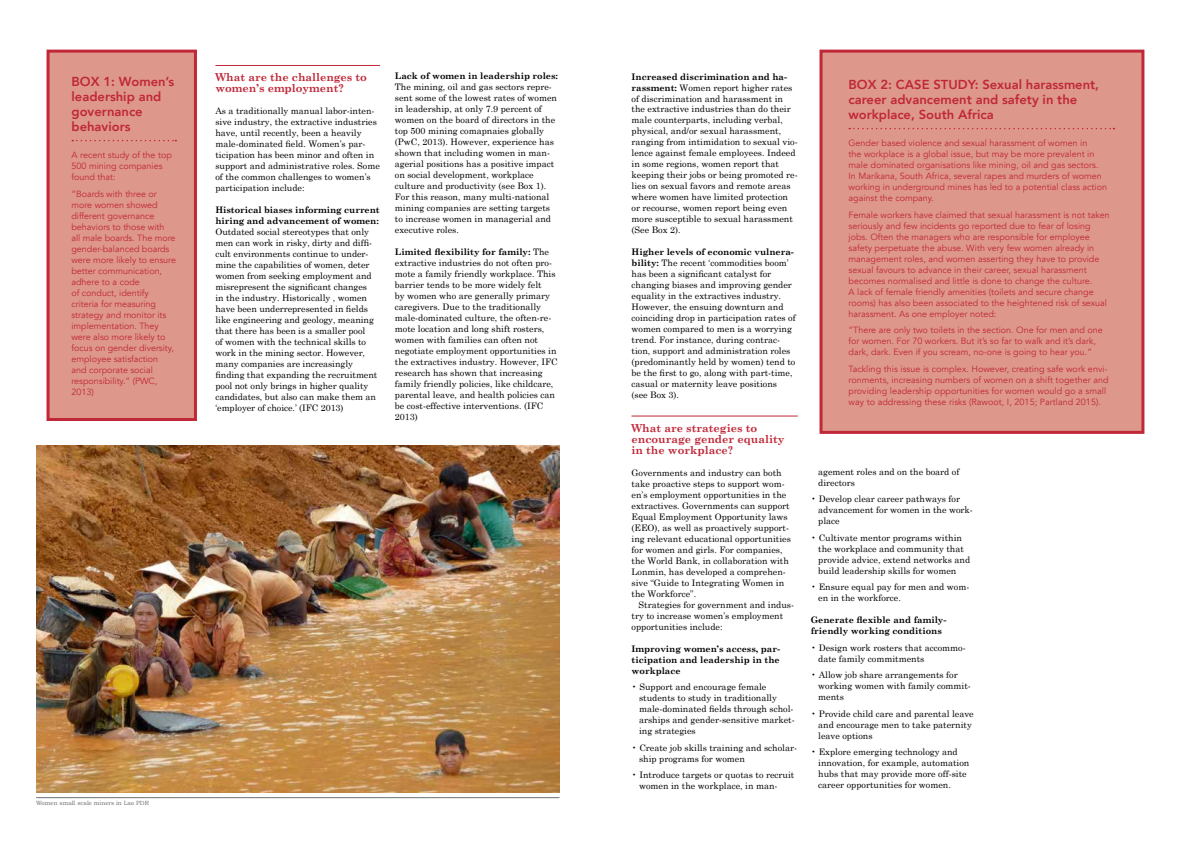
<style>
.page{position:relative;width:1191px;height:842px;background:#fff}
.page>*{position:absolute;margin:0;border:0;box-sizing:border-box;transform-origin:0 0}
.t1{font:800 13px/15px "Avenir";color:#c02737}
.t2{font:700 11px/11px "Century Schoolbook";color:#c02737}
.t3{font:9px/11px "Century Schoolbook";color:#000}
.t4{font:9px/11px "Avenir";color:#c02737}
.t5{font:700 9px/11px "Century Schoolbook";color:#000}
.t6{font:6px "Bookman Old Style";color:#6d6e71}
.s1{font-weight:700}
</style>
<div class="page">
<hr style="left:215px;top:65px;width:165px;height:1px;background:#c02737">
<hr style="left:631px;top:415px;width:166px;height:1px;background:#c02737">
<div style="left:47px;top:50px;width:150px;height:371px;background:#dd988b;border:3px solid #c02737"></div>
<svg style="left:72px;top:140px;width:104px;height:1px"></svg>
<img style="left:36px;top:445px;width:523px;height:347px">
<hr style="left:36px;top:797px;width:523px;height:1px;background:#6d6e71">
<div style="left:819px;top:50px;width:325px;height:384px;background:#dd988b;border:3px solid #c02737"></div>
<svg style="left:849px;top:128px;width:265px;height:1px"></svg>
<h1 class="t1" style="left:71px;top:74px;width:104px">BOX 1: Women’s leadership and governance behaviors</h1>
<p class="t4" style="left:71px;top:150px;width:102px">A recent study of the top<br>500 mining companies found that:</p>
<p class="t4" style="left:71px;top:188px;width:106px">“Boards with three or more women showed different governance behaviors to those with<br>all male boards. The more gender-balanced boards were more likely to ensure better communication, adhere to a code<br>of conduct, identify criteria for measuring strategy and monitor its implementation. They were also more likely to focus on gender diversity, employee satisfaction<br>and corporate social responsibility.” (PWC,<br>2013)</p>
<p class="t2" style="left:215px;top:71px;width:153px">What are the challenges to women’s employment?</p>
<p class="t3" style="left:215px;top:105px;width:166px">As a traditionally manual labor-inten&shy;sive industry, the extractive industries have, until recently, been a heavily male-dominated field. Women’s par&shy;ticipation has been minor and often in support and administrative roles. Some of the common challenges to women’s participation include:</p>
<p class="t5" style="left:215px;top:204px;width:166px">Historical biases informing current hiring and advancement of women:</p>
<p class="t3" style="left:215px;top:226px;width:163px">Outdated social stereotypes that only men can work in risky, dirty and diffi&shy;cult environments continue to under&shy;mine the capabilities of women, deter women from seeking employment and misrepresent the significant changes in the industry. Historically , women have been underrepresented in fields like engineering and geology, meaning that there has been is a smaller pool<br>of women with the technical skills to work in the mining sector. However, many companies are increasingly finding that expanding the recruitment pool not only brings in higher quality candidates, but also can make them an ‘employer of choice.’ (IFC 2013)</p>
<p class="t5" style="left:395px;top:71px;width:165px">Lack of women in leadership roles:</p>
<p class="t3" style="left:395px;top:81px;width:164px">The mining, oil and gas sectors repre&shy;sent some of the lowest rates of women in leadership, at only 7.9 percent of women on the board of directors in the top 500 mining comapnaies globally (PwC, 2013). However, experience has shown that including women in man&shy;agerial positions has a positive impact on social development, workplace culture and productivity (see Box 1).<br>For this reason, many multi-national mining companies are setting targets to increase women in managerial and executive roles.</p>
<p class="t3" style="left:395px;top:246px;width:164px"><span class="s1">Limited flexibility for family:</span> The extractive industries do not often pro&shy;mote a family friendly workplace. This barrier tends to be more widely felt<br>by women who are generally primary caregivers. Due to the traditionally male-dominated culture, the often-re&shy;mote location and long shift rosters, women with families can often not negotiate employment opportunities in the extractives industry. However, IFC research has shown that increasing family friendly policies, like childcare, parental leave, and health policies can be cost-effective interventions. (IFC 2013)</p>
<p class="t6" style="left:36px;top:800px;width:114px">Women small scale miners in Lao PDR</p>
<p class="t3" style="left:631px;top:71px;width:168px"><span class="s1">Increased discrimination and ha&shy;rassment:</span> Women report higher rates of discrimination and harassment in the extractive industries than do their male counterparts, including verbal, physical, and/or sexual harassment, ranging from intimidation to sexual vio&shy;lence against female employees. Indeed in some regions, women report that keeping their jobs or being promoted re&shy;lies on sexual favors and remote areas where women have limited protection or recourse, women report being even more susceptible to sexual harassment (See Box 2).</p>
<p class="t3" style="left:631px;top:246px;width:166px"><span class="s1">Higher levels of economic vulnera&shy;bility:</span> The recent ‘commodities boom’ has been a significant catalyst for changing biases and improving gender equality in the extractives industry.<br>However, the ensuing downturn and coinciding drop in participation rates of women compared to men is a worrying trend. For instance, during contrac&shy;tion, support and administration roles (predominantly held by women) tend to be the first to go, along with part-time, casual or maternity leave positions<br>(see Box 3).</p>
<p class="t2" style="left:631px;top:422px;width:154px">What are strategies to encourage gender equality in the workplace?</p>
<p class="t3" style="left:631px;top:467px;width:161px">Governments and industry can both take proactive steps to support wom&shy;en’s employment opportunities in the extractives. Governments can support Equal Employment Opportunity laws (EEO), as well as proactively support&shy;ing relevant educational opportunities for women and girls. For companies, the World Bank, in collaboration with Lonmin, has developed a comprehen&shy;sive “Guide to Integrating Women in the Workforce”.</p>
<p class="t3" style="left:631px;top:599px;width:164px;text-indent:7px">Strategies for government and indus&shy;try to increase women’s employment opportunities include:</p>
<p class="t5" style="left:631px;top:643px;width:150px;text-align:justify">Improving women’s access, par&shy;ticipation and leadership in the workplace</p>
<p class="t3" style="left:639px;top:681px;width:157px;text-indent:-7px">• Support and encourage female students to study in traditionally male-dominated fields through schol&shy;arships and gender-sensitive market&shy;ing strategies</p>
<p class="t3" style="left:639px;top:741px;width:159px;text-indent:-7px">• Create job skills training and scholar&shy;ship programs for women</p>
<p class="t3" style="left:639px;top:769px;width:157px;text-indent:-7px">• Introduce targets or quotas to recruit women in the workplace, in man-</p>
<h1 class="t1" style="left:848px;top:77px;width:252px">BOX 2: CASE STUDY: Sexual harassment, career advancement and safety in the workplace, South Africa</h1>
<p class="t4" style="left:848px;top:138px;width:260px">Gender based violence and sexual harassment of women in<br>the workplace is a global issue, but may be more prevalent in male dominated organisations like mining, oil and gas sectors.<br>In Marikana, South Africa, several rapes and murders of women working in underground mines has led to a potential class action against the company.</p>
<p class="t4" style="left:848px;top:209px;width:263px">Female workers have claimed that sexual harassment is not taken seriously and few incidents go reported due to fear of losing jobs. Often the managers who are responsible for employee safety perpetuate the abuse. With very few women already in management roles, and women asserting they have to provide sexual favours to advance in their career, sexual harassment becomes normalised and little is done to change the culture.<br>A lack of female friendly amenities (toilets and secure change rooms) has also been associated to the heightened risk of sexual harassment. As one employer noted:</p>
<p class="t4" style="left:848px;top:325px;width:256px">“There are only two toilets in the section. One for men and one for women. For 70 workers. But it’s so far to walk and it’s dark, dark, dark. Even if you scream, no-one is going to hear you.”</p>
<p class="t4" style="left:848px;top:363px;width:262px">Tackling this issue is complex. However, creating safe work envi&shy;ronments, increasing numbers of women on a shift together and providing leadership opportunities for women would go a small way to addressing these risks (Rawoot, I, 2015; Partland 2015).</p>
<p class="t3" style="left:818px;top:466px;width:143px">agement roles and on the board of directors</p>
<p class="t3" style="left:818px;top:493px;width:156px;text-indent:-7px">• Develop clear career pathways for advancement for women in the work&shy;place</p>
<p class="t3" style="left:818px;top:532px;width:154px;text-indent:-7px">• Cultivate mentor programs within the workplace and community that provide advice, extend networks and build leadership skills for women</p>
<p class="t3" style="left:818px;top:581px;width:153px;text-indent:-7px">• Ensure equal pay for men and wom&shy;en in the workforce.</p>
<p class="t5" style="left:810px;top:614px;width:137px">Generate flexible and family&shy;friendly working conditions</p>
<p class="t3" style="left:818px;top:642px;width:149px;text-indent:-7px">• Design work rosters that accommo&shy;date family commitments</p>
<p class="t3" style="left:818px;top:669px;width:154px;text-indent:-7px">• Allow job share arrangements for working women with family commit&shy;ments</p>
<p class="t3" style="left:818px;top:708px;width:157px;text-indent:-7px">• Provide child care and parental leave and encourage men to take paternity leave options</p>
<p class="t3" style="left:818px;top:746px;width:153px;text-indent:-7px">• Explore emerging technology and innovation, for example, automation hubs that may provide more off-site career opportunities for women.</p>
</div>
